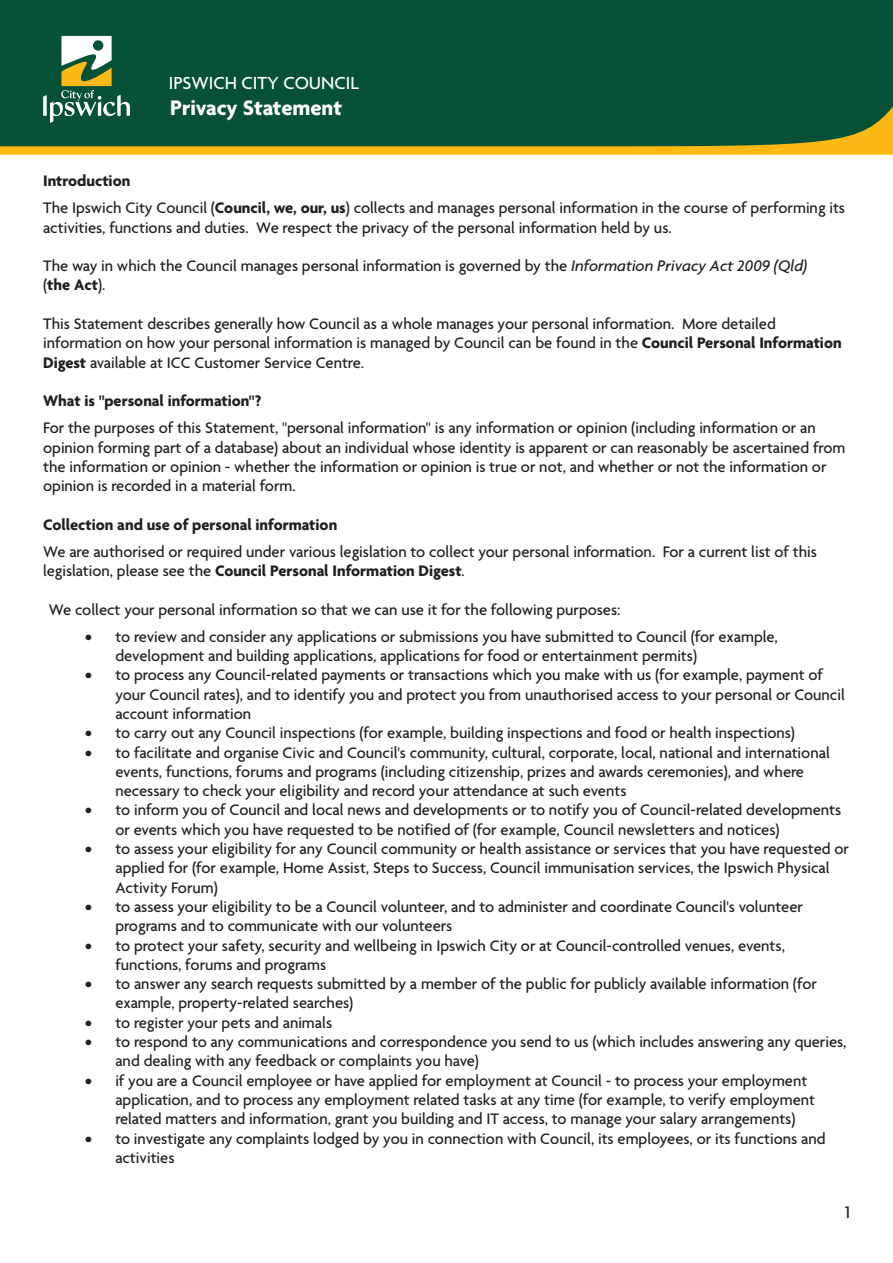
<style>
.page{position:relative;width:893px;height:1263px;background:#fff}
.page>*{position:absolute;margin:0;border:0;box-sizing:border-box;transform-origin:0 0}
.t1{font:700 22.65px "Agenda";color:#fff}
.t2{font:500 18.9px "Agenda";color:#fff}
.t3{font:500 18px "Agenda";color:#231f20}
.t4{font:500 16.5px/19.4px "Agenda";color:#231f20}
.t5{font:700 16.5px "Agenda";color:#231f20}
.s1{font-weight:700}
.s2{font-style:italic}
</style>
<div class="page">
<div style="left:0;top:0;width:893px;height:104px;background:#075137"></div>
<svg style="left:43px;top:36px;width:87px;height:68px"></svg>
<svg style="left:0;top:104px;width:893px;height:51px;fill:#075137"></svg>
<p class="t2" style="left:169px;top:75px;width:192px">IPSWICH CITY COUNCIL</p>
<h1 class="t1" style="left:170px;top:99px;width:173px">Privacy Statement</h1>
<p class="t4" style="left:43px;top:169px;width:803px;line-height:27.2px"><span class="s1">Introduction<br></span>The Ipswich City Council (<span class="s1">Council, we, our, us</span>) collects and manages personal information in the course of performing its</p>
<p class="t4" style="left:43px;top:219px;width:630px">activities, functions and duties. We respect the privacy of the personal information held by us.</p>
<p class="t4" style="left:43px;top:258px;width:766px">The way in which the Council manages personal information is governed by the <span class="s2">Information Privacy Act 2009 (Qld) </span>(<span class="s1">the Act</span>).</p>
<p class="t4" style="left:43px;top:316px;width:800px">This Statement describes generally how Council as a whole manages your personal information. More detailed information on how your personal information is managed by Council can be found in the <span class="s1">Council Personal Information<br>Digest</span> available at ICC Customer Service Centre.</p>
<p class="t5" style="left:43px;top:395px;width:220px">What is "personal information"?</p>
<p class="t4" style="left:43px;top:420px;width:804px">For the purposes of this Statement, "personal information" is any information or opinion (including information or an opinion forming part of a database) about an individual whose identity is apparent or can reasonably be ascertained from the information or opinion - whether the information or opinion is true or not, and whether or not the information or opinion is recorded in a material form.</p>
<p class="t5" style="left:43px;top:518px;width:296px">Collection and use of personal information</p>
<p class="t4" style="left:43px;top:544px;width:775px">We are authorised or required under various legislation to collect your personal information. For a current list of this legislation, please see the <span class="s1">Council Personal Information Digest</span>.</p>
<p class="t4" style="left:49px;top:601px;width:573px">We collect your personal information so that we can use it for the following purposes:</p>
<p class="t4" style="left:115px;top:628px;width:664px;text-indent:-30px"><span class="s1">•</span> to review and consider any applications or submissions you have submitted to Council (for example, development and building applications, applications for food or entertainment permits)</p>
<p class="t4" style="left:115px;top:667px;width:731px;text-indent:-30px"><span class="s1">•</span> to process any Council-related payments or transactions which you make with us (for example, payment of your Council rates), and to identify you and protect you from unauthorised access to your personal or Council account information</p>
<p class="t4" style="left:85px;top:725px;width:711px"><span class="s1">•</span> to carry out any Council inspections (for example, building inspections and food or health inspections)</p>
<p class="t4" style="left:115px;top:744px;width:716px;text-indent:-30px"><span class="s1">•</span> to facilitate and organise Civic and Council's community, cultural, corporate, local, national and international events, functions, forums and programs (including citizenship, prizes and awards ceremonies), and where necessary to check your eligibility and record your attendance at such events</p>
<p class="t4" style="left:115px;top:802px;width:727px;text-indent:-30px"><span class="s1">•</span> to inform you of Council and local news and developments or to notify you of Council-related developments or events which you have requested to be notified of (for example, Council newsletters and notices)</p>
<p class="t4" style="left:115px;top:841px;width:735px;text-indent:-30px"><span class="s1">•</span> to assess your eligibility for any Council community or health assistance or services that you have requested or applied for (for example, Home Assist, Steps to Success, Council immunisation services, the Ipswich Physical<br>Activity Forum)</p>
<p class="t4" style="left:115px;top:899px;width:689px;text-indent:-30px"><span class="s1">•</span> to assess your eligibility to be a Council volunteer, and to administer and coordinate Council's volunteer programs and to communicate with our volunteers</p>
<p class="t4" style="left:115px;top:937px;width:671px;text-indent:-30px"><span class="s1">•</span> to protect your safety, security and wellbeing in Ipswich City or at Council-controlled venues, events, functions, forums and programs</p>
<p class="t4" style="left:115px;top:976px;width:703px;text-indent:-30px"><span class="s1">•</span> to answer any search requests submitted by a member of the public for publicly available information (for example, property-related searches)</p>
<p class="t4" style="left:85px;top:1014px;width:248px"><span class="s1">•</span> to register your pets and animals</p>
<p class="t4" style="left:115px;top:1034px;width:733px;text-indent:-30px"><span class="s1">•</span> to respond to any communications and correspondence you send to us (which includes answering any queries, and dealing with any feedback or complaints you have)</p>
<p class="t4" style="left:115px;top:1072px;width:701px;text-indent:-30px"><span class="s1">•</span> if you are a Council employee or have applied for employment at Council - to process your employment application, and to process any employment related tasks at any time (for example, to verify employment related matters and information, grant you building and IT access, to manage your salary arrangements)</p>
<p class="t4" style="left:115px;top:1130px;width:712px;text-indent:-30px"><span class="s1">•</span> to investigate any complaints lodged by you in connection with Council, its employees, or its functions and activities</p>
<p class="t3" style="left:845px;top:1205px;width:6px">1</p>
</div>
